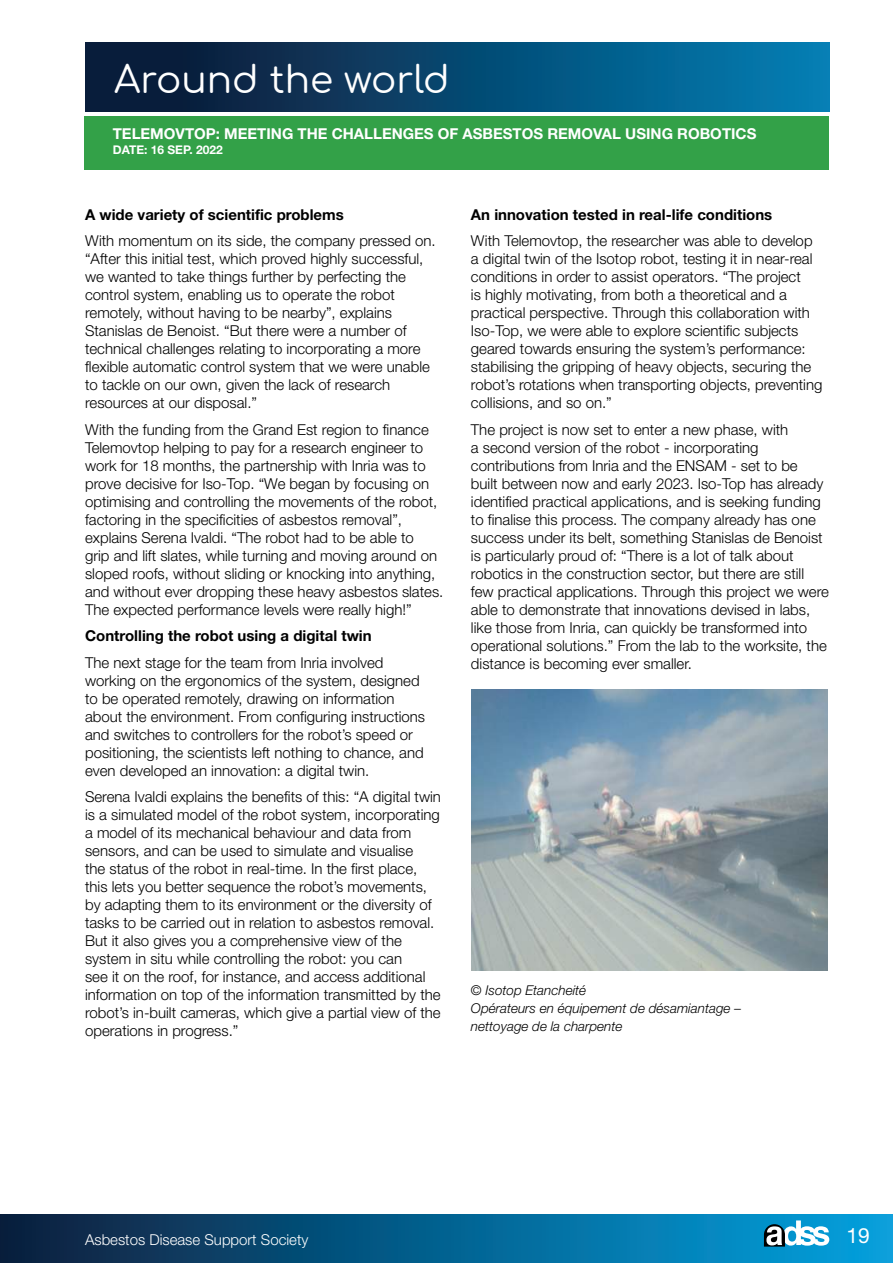
<style>
.page{position:relative;width:893px;height:1263px;background:#fff}
.page>*{position:absolute;margin:0;border:0;box-sizing:border-box;transform-origin:0 0}
.t1{font:37.5px "Comfortaa";color:#fff}
.t2{font:21px "Helvetica Neue";color:#fff}
.t3{font:300 15px/18px "Helvetica Neue";color:#000}
.t4{font:700 15px "Helvetica Neue";color:#000}
.t5{font:700 15px "Helvetica Neue";color:#fff}
.t6{font:300 15px "Helvetica Neue";color:#fff}
.t7{font:italic 300 13.5px/18px "Helvetica Neue";color:#000}
.t8{font:700 12px "Helvetica Neue";color:#fff}
</style>
<div class="page">
<div style="left:0;top:1214px;width:893px;height:49px;background:linear-gradient(to right,#0b1f3e,#01a3e0)"></div>
<svg style="left:764px;top:1220px;width:65px;height:26px"></svg>
<div style="left:84px;top:117px;width:745px;height:53px;background:#33a148"></div>
<div style="left:85px;top:43px;width:744px;height:69px;background:linear-gradient(to right,#0c122e,#017fb4)"></div>
<img style="left:471px;top:689px;width:357px;height:281px">
<h1 class="t1" style="left:114px;top:45px;width:337px">Around the world</h1>
<p class="t5" style="left:113px;top:125px;width:645px">TELEMOVTOP: MEETING THE CHALLENGES OF ASBESTOS REMOVAL USING ROBOTICS</p>
<p class="t8" style="left:113px;top:142px;width:112px">DATE: 16 SEP. 2022</p>
<p class="t4" style="left:85px;top:205px;width:260px">A wide variety of scientific problems</p>
<p class="t3" style="left:85px;top:232px;width:352px">With momentum on its side, the company pressed on. “After this initial test, which proved highly successful, we wanted to take things further by perfecting the control system, enabling us to operate the robot remotely, without having to be nearby”, explains Stanislas de Benoist. “But there were a number of technical challenges relating to incorporating a more flexible automatic control system that we were unable to tackle on our own, given the lack of research resources at our disposal.”</p>
<p class="t3" style="left:85px;top:420px;width:360px">With the funding from the Grand Est region to finance Telemovtop helping to pay for a research engineer to work for 18 months, the partnership with Inria was to prove decisive for Iso-Top. “We began by focusing on optimising and controlling the movements of the robot, factoring in the specificities of asbestos removal”, explains Serena Ivaldi. “The robot had to be able to<br>grip and lift slates, while turning and moving around on sloped roofs, without sliding or knocking into anything, and without ever dropping these heavy asbestos slates.<br>The expected performance levels were really high!”</p>
<p class="t4" style="left:85px;top:627px;width:288px">Controlling the robot using a digital twin</p>
<p class="t3" style="left:85px;top:653px;width:342px">The next stage for the team from Inria involved working on the ergonomics of the system, designed to be operated remotely, drawing on information about the environment. From configuring instructions and switches to controllers for the robot’s speed or positioning, the scientists left nothing to chance, and even developed an innovation: a digital twin.</p>
<p class="t3" style="left:85px;top:788px;width:357px">Serena Ivaldi explains the benefits of this: “A digital twin is a simulated model of the robot system, incorporating a model of its mechanical behaviour and data from sensors, and can be used to simulate and visualise<br>the status of the robot in real-time. In the first place, this lets you better sequence the robot’s movements, by adapting them to its environment or the diversity of tasks to be carried out in relation to asbestos removal.<br>But it also gives you a comprehensive view of the system in situ while controlling the robot: you can<br>see it on the roof, for instance, and access additional information on top of the information transmitted by the robot’s in-built cameras, which give a partial view of the operations in progress.”</p>
<p class="t4" style="left:471px;top:205px;width:303px">An innovation tested in real-life conditions</p>
<p class="t3" style="left:471px;top:232px;width:353px">With Telemovtop, the researcher was able to develop a digital twin of the Isotop robot, testing it in near-real conditions in order to assist operators. “The project<br>is highly motivating, from both a theoretical and a practical perspective. Through this collaboration with Iso-Top, we were able to explore scientific subjects geared towards ensuring the system’s performance: stabilising the gripping of heavy objects, securing the robot’s rotations when transporting objects, preventing collisions, and so on.”</p>
<p class="t3" style="left:471px;top:420px;width:359px">The project is now set to enter a new phase, with<br>a second version of the robot - incorporating contributions from Inria and the ENSAM - set to be<br>built between now and early 2023. Iso-Top has already identified practical applications, and is seeking funding to finalise this process. The company already has one success under its belt, something Stanislas de Benoist is particularly proud of: “There is a lot of talk about robotics in the construction sector, but there are still few practical applications. Through this project we were able to demonstrate that innovations devised in labs, like those from Inria, can quickly be transformed into operational solutions.” From the lab to the worksite, the distance is becoming ever smaller.</p>
<p class="t7" style="left:471px;top:981px;width:272px">© Isotop Etancheité<br>Opérateurs en équipement de désamiantage – nettoyage de la charpente</p>
<p class="t6" style="left:85px;top:1231px;width:225px">Asbestos Disease Support Society</p>
<h2 class="t2" style="left:846px;top:1223px;width:25px">19</h2>
</div>
